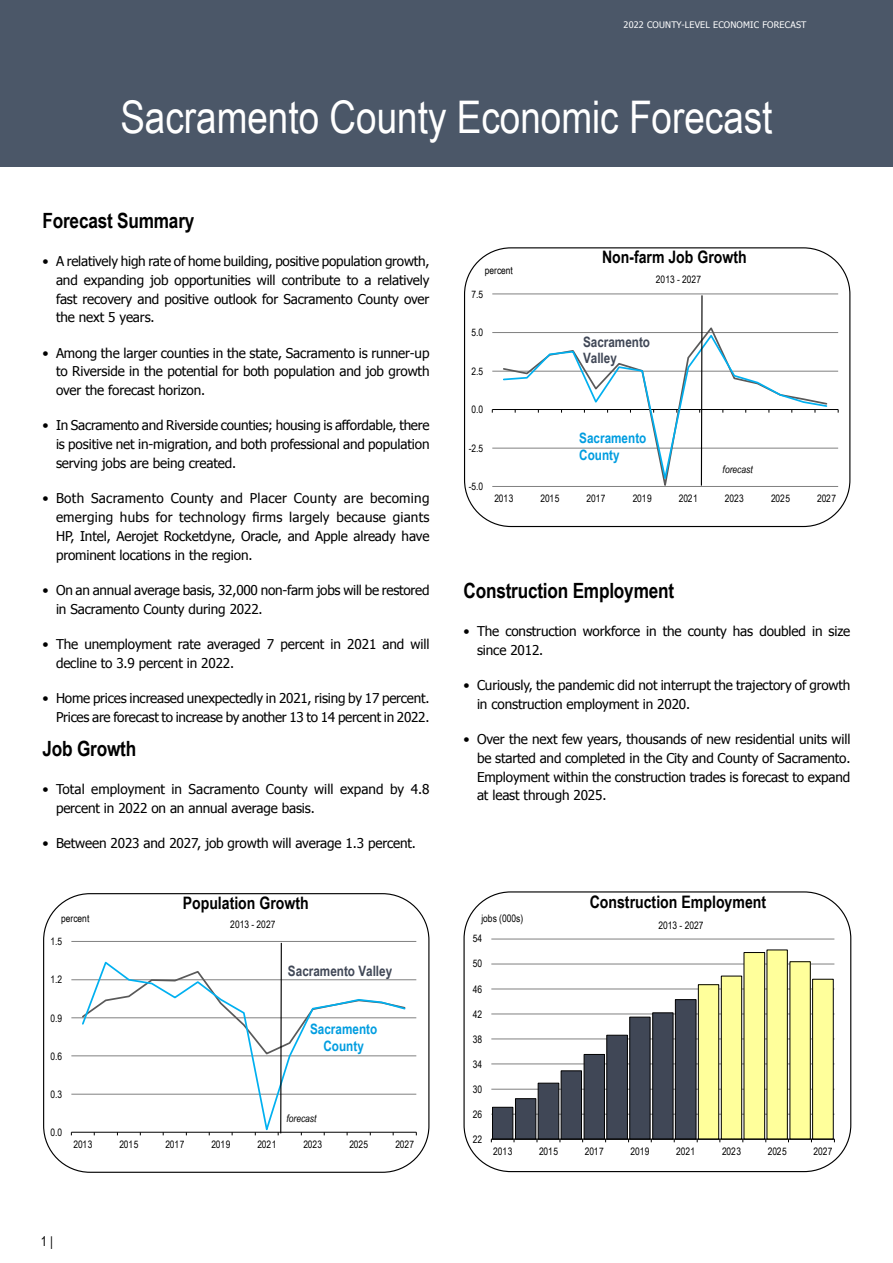
<style>
.page{position:relative;width:893px;height:1263px;background:#fff}
.page>*{position:absolute;margin:0;border:0;box-sizing:border-box;transform-origin:0 0}
.t1{font:45px "Arial Narrow";color:#fff}
.Profile_Subhead_1{font:700 21px "Arial Narrow";letter-spacing:-.01em;color:#000}
.t2{font:700 17.25px "Arial Narrow";color:#000}
.t3{font:700 17.1px "Arial Narrow";color:#000}
.t4{font:700 14.25px/16.6px "Arial Narrow";color:#009de0;text-align:center}
.t5{font:700 14.25px/16.6px "Arial Narrow";color:#404756}
.Profile_Body_Text{font:13.5px/18.9px "Tahoma";letter-spacing:-.01em;color:#000;text-align:justify}
.t6{font:13.5px "Arial Narrow";color:#000}
.t7{font:10.35px "Arial Narrow";color:#000}
.t8{font:italic 10.35px "Arial Narrow";color:#000}
.t9{font:9px "Tahoma";letter-spacing:.02em;color:#fff}
</style>
<div class="page">
<div style="left:0;top:0;width:893px;height:167px;background:#4b5768"></div>
<hr style="left:491px;top:1114px;width:343px;height:1px;background:#808080">
<hr style="left:491px;top:1089px;width:343px;height:1px;background:#808080">
<hr style="left:491px;top:1064px;width:343px;height:1px;background:#808080">
<hr style="left:491px;top:1039px;width:343px;height:1px;background:#808080">
<hr style="left:491px;top:1014px;width:343px;height:1px;background:#808080">
<hr style="left:491px;top:989px;width:343px;height:1px;background:#808080">
<hr style="left:491px;top:964px;width:343px;height:1px;background:#808080">
<hr style="left:491px;top:939px;width:343px;height:1px;background:#808080">
<div style="left:698px;top:985px;width:21px;height:154px;background:#ffff9b"></div>
<div style="left:698px;top:984px;width:21px;height:155px;border:1px solid #000"></div>
<div style="left:721px;top:976px;width:21px;height:163px;background:#ffff9b"></div>
<div style="left:721px;top:976px;width:21px;height:163px;border:1px solid #000"></div>
<div style="left:744px;top:952px;width:21px;height:187px;background:#ffff9b"></div>
<div style="left:744px;top:952px;width:21px;height:187px;border:1px solid #000"></div>
<div style="left:767px;top:950px;width:20px;height:189px;background:#ffff9b"></div>
<div style="left:767px;top:950px;width:21px;height:189px;border:1px solid #000"></div>
<div style="left:790px;top:962px;width:20px;height:177px;background:#ffff9b"></div>
<div style="left:790px;top:961px;width:21px;height:178px;border:1px solid #000"></div>
<div style="left:813px;top:979px;width:20px;height:160px;background:#ffff9b"></div>
<div style="left:812px;top:979px;width:21px;height:160px;border:1px solid #000"></div>
<hr style="left:491px;top:1139px;width:343px;height:1px;background:#000">
<svg style="left:491px;top:999px;width:207px;height:143px"></svg>
<hr style="left:71px;top:1094px;width:345px;height:1px;background:#808080">
<hr style="left:71px;top:1055px;width:345px;height:1px;background:#808080">
<hr style="left:71px;top:1017px;width:345px;height:1px;background:#808080">
<hr style="left:71px;top:979px;width:345px;height:1px;background:#808080">
<hr style="left:71px;top:941px;width:345px;height:1px;background:#808080">
<hr style="left:71px;top:1132px;width:345px;height:1px;background:#000">
<svg style="left:80px;top:942px;width:327px;height:193px"></svg>
<hr style="left:492px;top:486px;width:346px;height:1px;background:#808080">
<hr style="left:492px;top:448px;width:346px;height:1px;background:#808080">
<hr style="left:492px;top:371px;width:346px;height:1px;background:#808080">
<hr style="left:492px;top:332px;width:346px;height:1px;background:#808080">
<hr style="left:492px;top:294px;width:346px;height:1px;background:#808080">
<hr style="left:492px;top:409px;width:346px;height:1px;background:#000">
<svg style="left:502px;top:333px;width:326px;height:153px"></svg>
<svg style="left:699px;top:294px;width:4px;height:192px"></svg>
<p class="t9" style="left:624px;top:19px;width:184px">2022 COUNTY-LEVEL ECONOMIC FORECAST</p>
<h1 class="t1" style="left:120px;top:85px;width:654px">Sacramento County Economic Forecast</h1>
<h1 class="Profile_Subhead_1" style="left:43px;top:205px;width:153px">Forecast Summary</h1>
<p class="Profile_Body_Text" style="left:56px;top:251px;width:375px;text-indent:-14px">• A relatively high rate of home building, positive population growth, and expanding job opportunities will contribute to a relatively fast recovery and positive outlook for Sacramento County over the next 5 years.</p>
<p class="Profile_Body_Text" style="left:56px;top:343px;width:375px;text-indent:-14px">• Among the larger counties in the state, Sacramento is runner-up to Riverside in the potential for both population and job growth over the forecast horizon.</p>
<p class="Profile_Body_Text" style="left:56px;top:415px;width:375px;text-indent:-14px">• In Sacramento and Riverside counties; housing is affordable, there is positive net in-migration, and both professional and population serving jobs are being created.</p>
<p class="Profile_Body_Text" style="left:56px;top:488px;width:375px;text-indent:-14px">• Both Sacramento County and Placer County are becoming emerging hubs for technology firms largely because giants HP, Intel, Aerojet Rocketdyne, Oracle, and Apple already have prominent locations in the region.</p>
<p class="Profile_Body_Text" style="left:56px;top:580px;width:375px;text-indent:-14px">• On an annual average basis, 32,000 non-farm jobs will be restored in Sacramento County during 2022.</p>
<p class="Profile_Body_Text" style="left:56px;top:634px;width:375px;text-indent:-14px">• The unemployment rate averaged 7 percent in 2021 and will decline to 3.9 percent in 2022.</p>
<p class="Profile_Body_Text" style="left:43px;top:688px;width:388px;text-align:right">• Home prices increased unexpectedly in 2021, rising by 17 percent.<br>Prices are forecast to increase by another 13 to 14 percent in 2022.</p>
<h1 class="Profile_Subhead_1" style="left:43px;top:733px;width:95px">Job Growth</h1>
<p class="Profile_Body_Text" style="left:56px;top:779px;width:375px;text-indent:-14px">• Total employment in Sacramento County will expand by 4.8 percent in 2022 on an annual average basis.</p>
<p class="Profile_Body_Text" style="left:43px;top:833px;width:375px">• Between 2023 and 2027, job growth will average 1.3 percent.</p>
<p class="t7" style="left:61px;top:910px;width:30px">percent</p>
<p class="t7" style="left:51px;top:934px;width:13px">1.5</p>
<p class="t7" style="left:51px;top:972px;width:13px">1.2</p>
<p class="t7" style="left:51px;top:1010px;width:13px">0.9</p>
<p class="t7" style="left:51px;top:1048px;width:13px">0.6</p>
<p class="t7" style="left:51px;top:1086px;width:13px">0.3</p>
<p class="t7" style="left:51px;top:1125px;width:13px">0.0</p>
<p class="t3" style="left:183px;top:890px;width:127px">Population Growth</p>
<p class="t7" style="left:230px;top:917px;width:47px">2013 - 2027</p>
<p class="t5" style="left:288px;top:962px;width:106px">Sacramento Valley</p>
<p class="t4" style="left:310px;top:1020px;width:69px">Sacramento<br>County</p>
<p class="t8" style="left:286px;top:1112px;width:32px">forecast</p>
<p class="t7" style="left:73px;top:1137px;width:20px">2013</p>
<p class="t7" style="left:119px;top:1137px;width:20px">2015</p>
<p class="t7" style="left:165px;top:1137px;width:20px">2017</p>
<p class="t7" style="left:211px;top:1137px;width:20px">2019</p>
<p class="t7" style="left:257px;top:1137px;width:20px">2021</p>
<p class="t7" style="left:303px;top:1137px;width:20px">2023</p>
<p class="t7" style="left:349px;top:1137px;width:20px">2025</p>
<p class="t7" style="left:395px;top:1137px;width:20px">2027</p>
<p class="t6" style="left:41px;top:1231px;width:14px">1 |</p>
<p class="t7" style="left:485px;top:263px;width:30px">percent</p>
<p class="t7" style="left:471px;top:286px;width:13px">7.5</p>
<p class="t7" style="left:471px;top:325px;width:13px">5.0</p>
<p class="t7" style="left:471px;top:363px;width:13px">2.5</p>
<p class="t7" style="left:471px;top:402px;width:13px">0.0</p>
<p class="t7" style="left:469px;top:440px;width:16px">-2.5</p>
<p class="t7" style="left:469px;top:479px;width:16px">-5.0</p>
<p class="t3" style="left:602px;top:244px;width:146px">Non-farm Job Growth</p>
<p class="t7" style="left:656px;top:272px;width:47px">2013 - 2027</p>
<p class="t5" style="left:583px;top:332px;width:69px">Sacramento<br>Valley</p>
<p class="t4" style="left:579px;top:429px;width:69px;text-align:left">Sacramento<br>County</p>
<p class="t8" style="left:723px;top:463px;width:32px">forecast</p>
<p class="t7" style="left:494px;top:491px;width:20px">2013</p>
<p class="t7" style="left:540px;top:491px;width:20px">2015</p>
<p class="t7" style="left:587px;top:491px;width:20px">2017</p>
<p class="t7" style="left:633px;top:491px;width:20px">2019</p>
<p class="t7" style="left:679px;top:491px;width:20px">2021</p>
<p class="t7" style="left:725px;top:491px;width:20px">2023</p>
<p class="t7" style="left:771px;top:491px;width:20px">2025</p>
<p class="t7" style="left:817px;top:491px;width:20px">2027</p>
<h1 class="Profile_Subhead_1" style="left:463px;top:575px;width:212px">Construction Employment</h1>
<p class="Profile_Body_Text" style="left:477px;top:621px;width:375px;text-indent:-14px">• The construction workforce in the county has doubled in size since 2012.</p>
<p class="Profile_Body_Text" style="left:477px;top:675px;width:375px;text-indent:-14px">• Curiously, the pandemic did not interrupt the trajectory of growth in construction employment in 2020.</p>
<p class="Profile_Body_Text" style="left:477px;top:729px;width:375px;text-indent:-14px">• Over the next few years, thousands of new residential units will be started and completed in the City and County of Sacramento.<br>Employment within the construction trades is forecast to expand at least through 2025.</p>
<p class="t7" style="left:481px;top:911px;width:43px">jobs (000s)</p>
<p class="t7" style="left:473px;top:931px;width:11px">54</p>
<p class="t7" style="left:473px;top:956px;width:11px">50</p>
<p class="t7" style="left:473px;top:981px;width:11px">46</p>
<p class="t7" style="left:473px;top:1006px;width:11px">42</p>
<p class="t7" style="left:473px;top:1031px;width:11px">38</p>
<p class="t7" style="left:473px;top:1056px;width:11px">34</p>
<p class="t7" style="left:473px;top:1081px;width:11px">30</p>
<p class="t7" style="left:473px;top:1106px;width:11px">26</p>
<p class="t7" style="left:473px;top:1131px;width:11px">22</p>
<p class="t2" style="left:590px;top:889px;width:178px">Construction Employment</p>
<p class="t7" style="left:658px;top:918px;width:47px">2013 - 2027</p>
<p class="t7" style="left:493px;top:1144px;width:21px">2013</p>
<p class="t7" style="left:539px;top:1144px;width:21px">2015</p>
<p class="t7" style="left:585px;top:1144px;width:21px">2017</p>
<p class="t7" style="left:630px;top:1144px;width:21px">2019</p>
<p class="t7" style="left:676px;top:1144px;width:21px">2021</p>
<p class="t7" style="left:722px;top:1144px;width:21px">2023</p>
<p class="t7" style="left:768px;top:1144px;width:21px">2025</p>
<p class="t7" style="left:813px;top:1144px;width:21px">2027</p>
</div>
